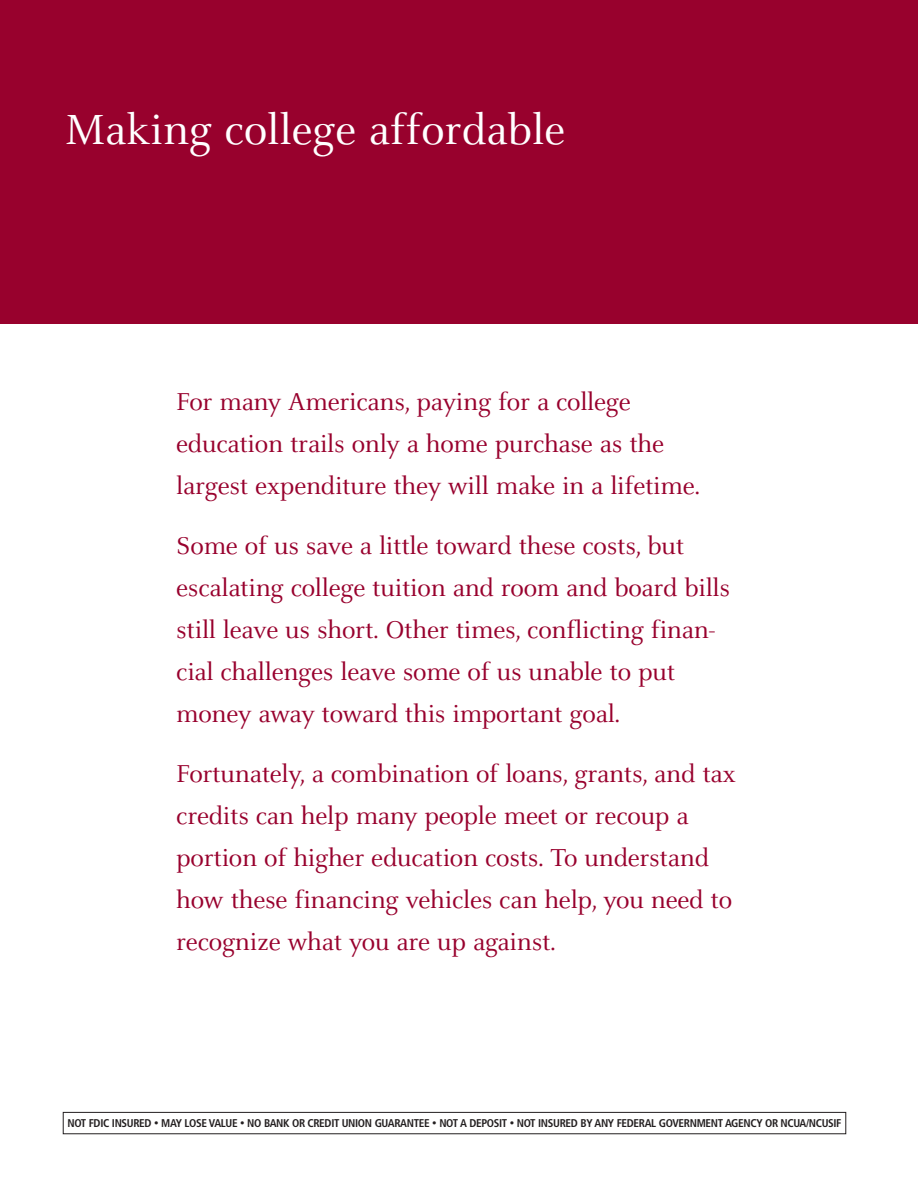
<style>
.page{position:relative;width:918px;height:1188px;background:#fff}
.page>*{position:absolute;margin:0;border:0;box-sizing:border-box;transform-origin:0 0}
.t1{font:46.5px "Celeste";color:#fff}
.t2{font:27px/42px "Celeste";letter-spacing:-.01em;color:#98012d}
.t3{font:700 condensed 11.25px "Frutiger";letter-spacing:-.03em;color:#231f20}
.s1{font-size:9px}
</style>
<div class="page">
<div style="left:0;top:0;width:918px;height:324px;background:#98012d"></div>
<div style="left:63px;top:1112px;width:783px;height:22px;border:1px solid #231f20"></div>
<h1 class="t1" style="left:65px;top:106px;width:502px">Making college affordable</h1>
<p class="t2" style="left:176px;top:383px;width:526px">For many Americans, paying for a college education trails only a home purchase as the largest expenditure they will make in a lifetime.</p>
<p class="t2" style="left:176px;top:527px;width:555px">Some of us save a little toward these costs, but escalating college tuition and room and board bills still leave us short. Other times, conflicting finan&shy;cial challenges leave some of us unable to put money away toward this important goal.</p>
<p class="t2" style="left:176px;top:755px;width:561px">Fortunately, a combination of loans, grants, and tax credits can help many people meet or recoup a portion of higher education costs. To understand how these financing vehicles can help, you need to recognize what you are up against.</p>
<p class="t3" style="left:67px;top:1119px;width:776px">NOT FDIC INSURED <span class="s1">•</span> MAY LOSE VALUE <span class="s1">•</span> NO BANK OR CREDIT UNION GUARANTEE <span class="s1">•</span> NOT A DEPOSIT <span class="s1">•</span> NOT INSURED BY ANY FEDERAL GOVERNMENT AGENCY OR NCUA/NCUSIF</p>
</div>
